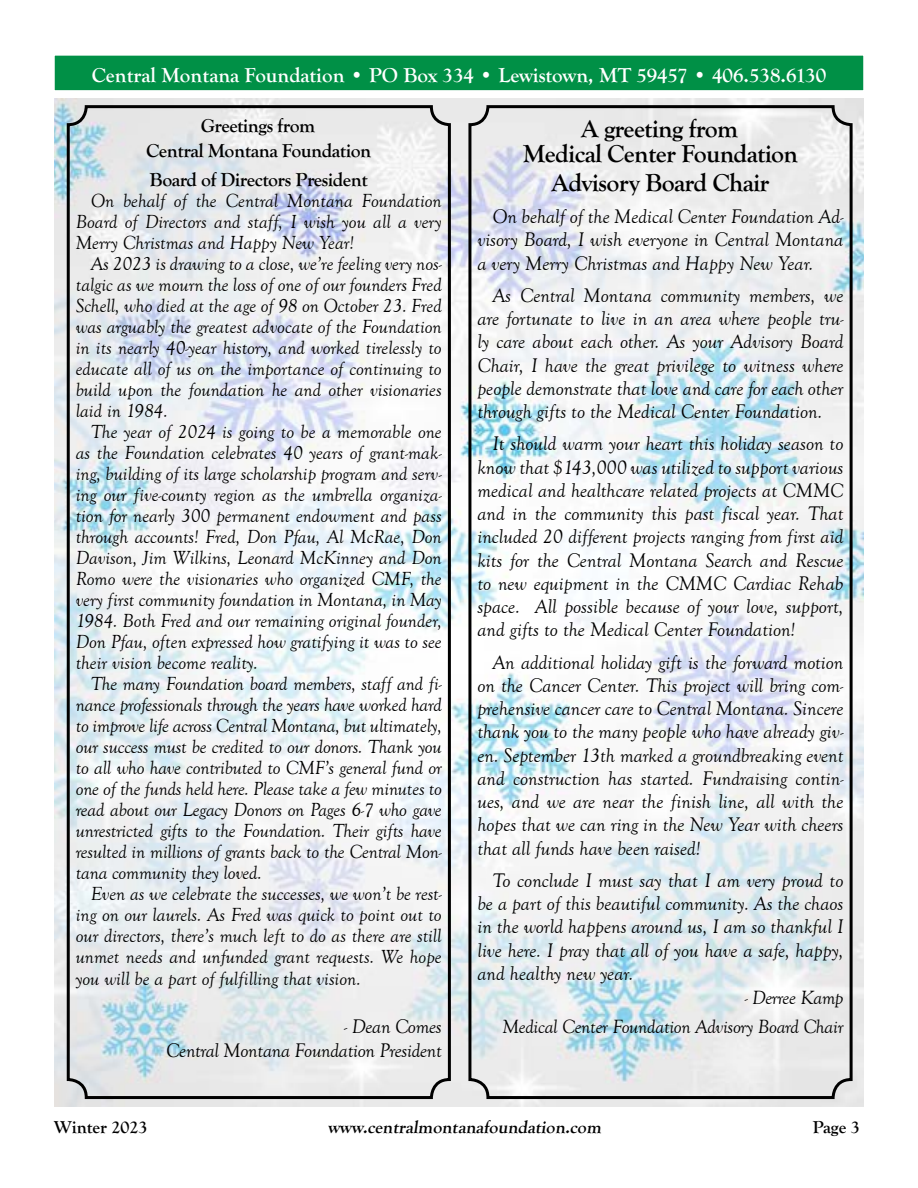
<style>
.page{position:relative;width:918px;height:1188px;background:#fff}
.page>*{position:absolute;margin:0;border:0;box-sizing:border-box;transform-origin:0 0}
.t1{font:700 25.5px/25.5px "Goudy Old Style T";letter-spacing:-.02em;color:#000;text-align:center}
.t2{font:700 21px "Goudy Old Style T";color:#fff}
.t3{font:italic 20.25px/23.2px "Goudy Old Style T";color:#000;text-align:justify}
.t4{font:italic 19.65px/28.5px "Goudy Old Style T";letter-spacing:-.015em;color:#000;text-align:right}
.t5{font:italic 19.5px/21px "Goudy Old Style T";color:#000;text-align:justify}
.t6{font:700 19.5px/25.5px "Goudy Old Style T";letter-spacing:-.02em;color:#000;text-align:center}
.t7{font:700 18px "Goudy Old Style T";color:#000}
</style>
<div class="page">
<div style="left:54px;top:55px;width:810px;height:36px;background:#009046"></div>
<div style="left:53px;top:54px;width:812px;height:38px;border:2px solid #fff"></div>
<img style="left:55px;top:98px;width:809px;height:1008px">
<div style="left:67px;top:105px;width:384px;height:994px;border:3px solid #000;border-radius:18px"></div>
<div style="left:468px;top:105px;width:385px;height:994px;border:3px solid #000;border-radius:18px"></div>
<p class="t2" style="left:92px;top:63px;width:736px">Central Montana Foundation • PO Box 334 • Lewistown, MT 59457 • 406.538.6130</p>
<p class="t6" style="left:146px;top:113px;width:227px">Greetings from<br>Central Montana Foundation</p>
<p class="t6" style="left:150px;top:167px;width:220px">Board of Directors President</p>
<p class="t5" style="left:76px;top:190px;width:368px;text-indent:15px">On behalf of the Central Montana Foundation Board of Directors and staff, I wish you all a very Merry Christmas and Happy New Year!</p>
<p class="t5" style="left:76px;top:253px;width:368px;text-indent:15px">As 2023 is drawing to a close, we’re feeling very nos&shy;talgic as we mourn the loss of one of our founders Fred Schell, who died at the age of 98 on October 23. Fred was arguably the greatest advocate of the Foundation in its nearly 40-year history, and worked tirelessly to educate all of us on the importance of continuing to build upon the foundation he and other visionaries laid in 1984.</p>
<p class="t5" style="left:76px;top:421px;width:368px;text-indent:15px">The year of 2024 is going to be a memorable one as the Foundation celebrates 40 years of grant-mak&shy;ing, building of its large scholarship program and serv&shy;ing our five-county region as the umbrella organiza&shy;tion for nearly 300 permanent endowment and pass through accounts! Fred, Don Pfau, Al McRae, Don Davison, Jim Wilkins, Leonard McKinney and Don Romo were the visionaries who organized CMF, the very first community foundation in Montana, in May 1984. Both Fred and our remaining original founder, Don Pfau, often expressed how gratifying it was to see their vision become reality.</p>
<p class="t5" style="left:76px;top:673px;width:368px;text-indent:15px">The many Foundation board members, staff and fi&shy;nance professionals through the years have worked hard to improve life across Central Montana, but ultimately, our success must be credited to our donors. Thank you to all who have contributed to CMF’s general fund or one of the funds held here. Please take a few minutes to read about our Legacy Donors on Pages 6-7 who gave unrestricted gifts to the Foundation. Their gifts have resulted in millions of grants back to the Central Mon&shy;tana community they loved.</p>
<p class="t5" style="left:76px;top:883px;width:368px;text-indent:15px">Even as we celebrate the successes, we won’t be rest&shy;ing on our laurels. As Fred was quick to point out to our directors, there’s much left to do as there are still unmet needs and unfunded grant requests. We hope</p>
<p class="t5" style="left:76px;top:969px;width:287px">you will be a part of fulfilling that vision.</p>
<p class="t3" style="left:166px;top:1015px;width:277px;line-height:24px;text-align:right">- Dean Comes<br>Central Montana Foundation President</p>
<h1 class="t1" style="left:523px;top:116px;width:277px">A greeting from<br>Medical Center Foundation</h1>
<h1 class="t1" style="left:552px;top:170px;width:219px">Advisory Board Chair</h1>
<p class="t3" style="left:477px;top:205px;width:368px;text-indent:15px">On behalf of the Medical Center Foundation Ad&shy;visory Board, I wish everyone in Central Montana a very Merry Christmas and Happy New Year.</p>
<p class="t3" style="left:477px;top:284px;width:368px;text-indent:15px">As Central Montana community members, we are fortunate to live in an area where people tru&shy;ly care about each other. As your Advisory Board Chair, I have the great privilege to witness where people demonstrate that love and care for each other through gifts to the Medical Center Foundation.</p>
<p class="t3" style="left:477px;top:433px;width:368px;text-indent:15px">It should warm your heart this holiday season to know that $143,000 was utilized to support various medical and healthcare related projects at CMMC and in the community this past fiscal year. That included 20 different projects ranging from first aid kits for the Central Montana Search and Rescue to new equipment in the CMMC Cardiac Rehab space. All possible because of your love, support, and gifts to the Medical Center Foundation!</p>
<p class="t3" style="left:477px;top:651px;width:368px;text-indent:15px">An additional holiday gift is the forward motion on the Cancer Center. This project will bring com&shy;prehensive cancer care to Central Montana. Sincere thank you to the many people who have already giv&shy;en. September 13th marked a groundbreaking event and construction has started. Fundraising contin&shy;ues, and we are near the finish line, all with the hopes that we can ring in the New Year with cheers that all funds have been raised!</p>
<p class="t3" style="left:477px;top:869px;width:368px;text-indent:15px">To conclude I must say that I am very proud to be a part of this beautiful community. As the chaos in the world happens around us, I am so thankful I live here. I pray that all of you have a safe, happy, and healthy new year.</p>
<p class="t4" style="left:502px;top:984px;width:343px">- Derree Kamp<br>Medical Center Foundation Advisory Board Chair</p>
<p class="t7" style="left:54px;top:1117px;width:95px">Winter 2023</p>
<p class="t7" style="left:328px;top:1117px;width:278px">www.centralmontanafoundation.com</p>
<p class="t7" style="left:813px;top:1117px;width:49px">Page 3</p>
</div>
